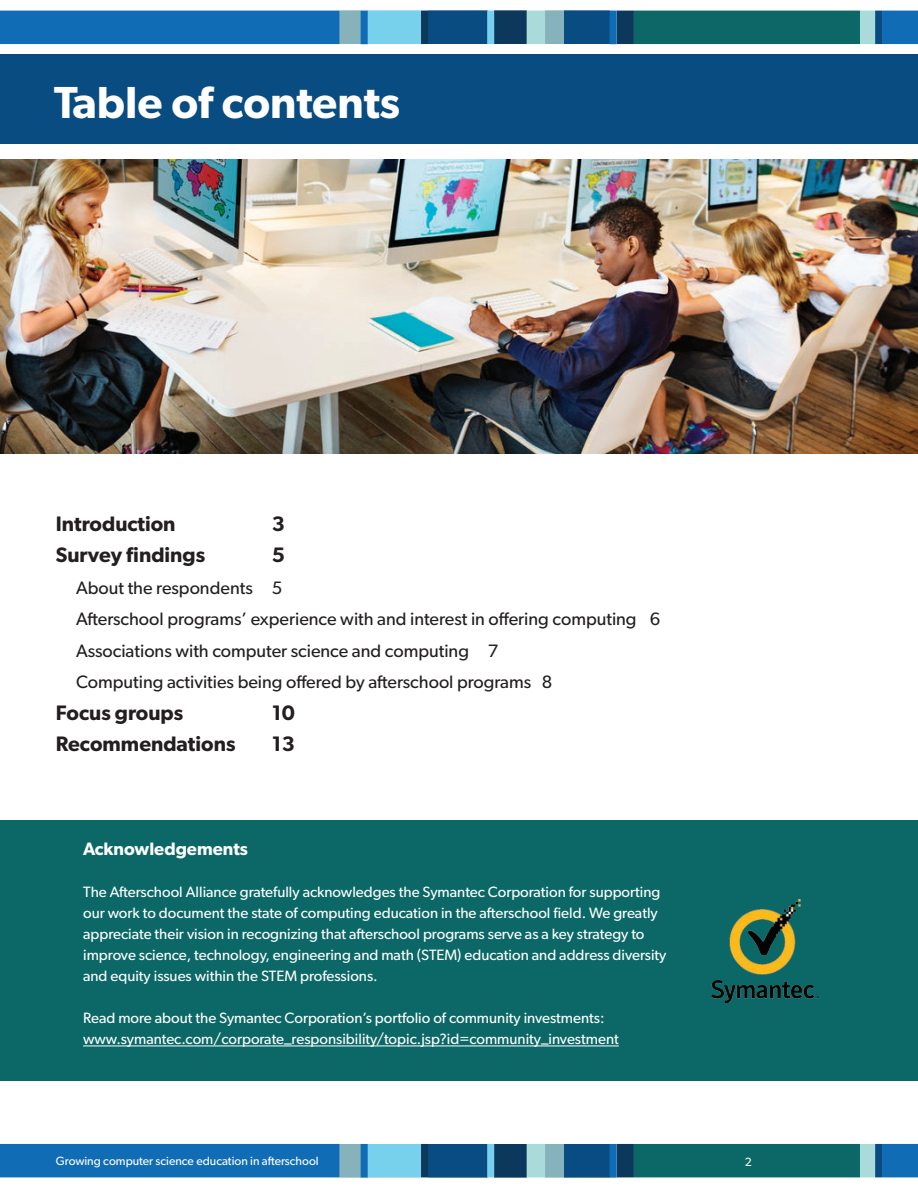
<style>
.page{position:relative;width:918px;height:1188px;background:#fff}
.page>*{position:absolute;margin:0;border:0;box-sizing:border-box;transform-origin:0 0}
.t1{font:600 45px "Gibson";color:#fff}
.t2{font:600 21px "Gibson";color:#231f20}
.t3{font:18px/31.5px "Gibson";color:#231f20}
.t4{font:600 18px "Gibson";color:#fff}
.t5{font:15px/21px "Gibson";color:#fff}
.t6{font:12px "Gibson";color:#fff}
</style>
<div class="page">
<svg style="left:0;top:10px;width:918px;height:45px"></svg>
<div style="left:0;top:55px;width:918px;height:89px;background:#084c81"></div>
<svg style="left:0;top:1143px;width:918px;height:35px;background:#29779f"></svg>
<div style="left:0;top:821px;width:918px;height:260px;background:#0c6866"></div>
<hr style="left:83px;top:1046px;width:536px;height:1px;background:#fff">
<img style="left:712px;top:899px;width:107px;height:104px">
<img style="left:0;top:160px;width:918px;height:294px">
<h1 class="t1" style="left:54px;top:76px;width:348px">Table of contents</h1>
<h2 class="t2" style="left:56px;top:511px;width:121px">Introduction</h2>
<h2 class="t2" style="left:272px;top:511px;width:15px">3</h2>
<h2 class="t2" style="left:56px;top:543px;width:151px">Survey findings</h2>
<h2 class="t2" style="left:272px;top:543px;width:15px">5</h2>
<p class="t3" style="left:76px;top:572px;width:586px">About the respondents 5<br>Afterschool programs’ experience with and interest in offering computing 6<br>Associations with computer science and computing 7<br>Computing activities being offered by afterschool programs 8</p>
<h2 class="t2" style="left:56px;top:700px;width:129px">Focus groups</h2>
<h2 class="t2" style="left:272px;top:700px;width:24px">10</h2>
<h2 class="t2" style="left:56px;top:732px;width:181px">Recommendations</h2>
<h2 class="t2" style="left:272px;top:732px;width:24px">13</h2>
<p class="t4" style="left:83px;top:838px;width:166px">Acknowledgements</p>
<p class="t5" style="left:83px;top:881px;width:585px">The Afterschool Alliance gratefully acknowledges the Symantec Corporation for supporting our work to document the state of computing education in the afterschool field. We greatly appreciate their vision in recognizing that afterschool programs serve as a key strategy to improve science, technology, engineering and math (STEM) education and address diversity and equity issues within the STEM professions.</p>
<p class="t5" style="left:83px;top:1007px;width:537px">Read more about the Symantec Corporation’s portfolio of community investments: www.symantec.com/corporate_responsibility/topic.jsp?id=community_investment</p>
<p class="t6" style="left:56px;top:1154px;width:264px">Growing computer science education in afterschool</p>
<p class="t6" style="left:745px;top:1155px;width:9px">2</p>
</div>
